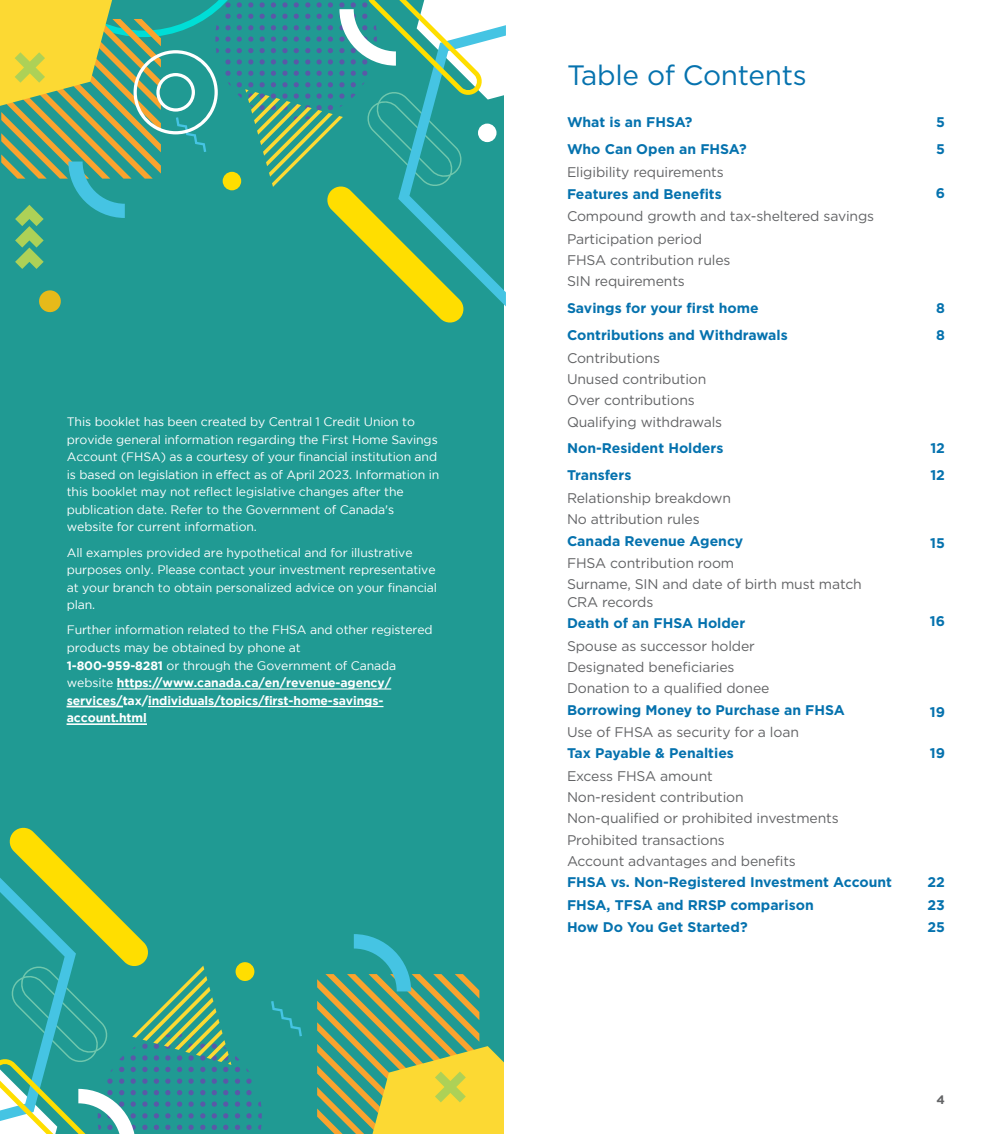
<style>
.page{position:relative;width:1008px;height:1134px;background:#fff}
.page>*{position:absolute;margin:0;border:0;box-sizing:border-box;transform-origin:0 0}
.t1{font:28px "Gotham";letter-spacing:-.01em;color:#0572ae}
.t2{font:14px/21.3px "Gotham";letter-spacing:-.01em;color:#636466}
.t3{font:700 14px/22.6px "Gotham";color:#0572ae}
.t4{font:12.25px/17.5px "Gotham";letter-spacing:-.01em;color:#fff}
.t5{font:700 12.25px "Gotham";color:#636466}
.s1{font-weight:700}
</style>
<div class="page">
<div style="left:0;top:0;width:504px;height:1134px;background:#209a93"></div>
<hr style="left:67px;top:724px;width:80px;height:1px;background:#fff">
<hr style="left:148px;top:706px;width:235px;height:1px;background:#fff">
<hr style="left:67px;top:706px;width:56px;height:1px;background:#fff">
<hr style="left:117px;top:689px;width:274px;height:1px;background:#fff">
<svg style="left:0;top:0;width:506px;height:323px"></svg>
<svg style="left:246px;top:1125px;width:6px;height:5px"></svg>
<svg style="left:246px;top:1113px;width:6px;height:6px"></svg>
<svg style="left:246px;top:1090px;width:6px;height:5px"></svg>
<svg style="left:246px;top:1101px;width:6px;height:6px"></svg>
<svg style="left:246px;top:1079px;width:6px;height:5px"></svg>
<svg style="left:258px;top:1113px;width:4px;height:6px"></svg>
<svg style="left:258px;top:1125px;width:3px;height:5px"></svg>
<svg style="left:258px;top:1102px;width:3px;height:5px"></svg>
<svg style="left:271px;top:1001px;width:31px;height:35px"></svg>
<div style="left:236px;top:962px;width:18px;height:19px;background:#ffde00;border-radius:50%"></div>
<svg style="left:317px;top:934px;width:187px;height:200px"></svg>
<svg style="left:0;top:827px;width:240px;height:307px"></svg>
<p class="t4" style="left:67px;top:413px;width:374px">This booklet has been created by Central 1 Credit Union to provide general information regarding the First Home Savings Account (FHSA) as a courtesy of your financial institution and is based on legislation in effect as of April 2023. Information in this booklet may not reflect legislative changes after the publication date. Refer to the Government of Canada's website for current information.</p>
<p class="t4" style="left:67px;top:543px;width:372px">All examples provided are hypothetical and for illustrative purposes only. Please contact your investment representative at your branch to obtain personalized advice on your financial plan.</p>
<p class="t4" style="left:67px;top:621px;width:367px">Further information related to the FHSA and other registered products may be obtained by phone at<br><span class="s1">1-800-959-8281</span> or through the Government of Canada website <span class="s1">https://www.canada.ca/en/revenue-agency/ services/tax/individuals/topics/first-home-savings&shy;account.html</span></p>
<h1 class="t1" style="left:567px;top:58px;width:241px">Table of Contents</h1>
<p class="t3" style="left:567px;top:111px;width:127px">What is an FHSA?</p>
<p class="t3" style="left:936px;top:111px;width:10px">5</p>
<p class="t3" style="left:567px;top:138px;width:181px">Who Can Open an FHSA?</p>
<p class="t3" style="left:936px;top:138px;width:10px">5</p>
<p class="t2" style="left:567px;top:161px;width:158px">Eligibility requirements</p>
<p class="t3" style="left:567px;top:182px;width:156px">Features and Benefits</p>
<p class="t2" style="left:567px;top:205px;width:309px">Compound growth and tax-sheltered savings<br>Participation period<br>FHSA contribution rules<br>SIN requirements</p>
<p class="t3" style="left:936px;top:182px;width:11px">6</p>
<p class="t3" style="left:567px;top:297px;width:193px">Savings for your first home</p>
<p class="t3" style="left:936px;top:297px;width:10px">8</p>
<p class="t3" style="left:567px;top:324px;width:222px">Contributions and Withdrawals</p>
<p class="t2" style="left:567px;top:347px;width:157px">Contributions<br>Unused contribution<br>Over contributions<br>Qualifying withdrawals</p>
<p class="t3" style="left:936px;top:324px;width:10px">8</p>
<p class="t3" style="left:567px;top:437px;width:158px">Non-Resident Holders</p>
<p class="t3" style="left:930px;top:437px;width:16px">12</p>
<p class="t3" style="left:567px;top:464px;width:66px">Transfers</p>
<p class="t2" style="left:567px;top:487px;width:166px">Relationship breakdown<br>No attribution rules</p>
<p class="t3" style="left:567px;top:529px;width:178px">Canada Revenue Agency</p>
<p class="t2" style="left:567px;top:552px;width:296px">FHSA contribution room<br>Surname, SIN and date of birth must match</p>
<p class="t2" style="left:567px;top:591px;width:88px">CRA records</p>
<p class="t3" style="left:567px;top:612px;width:180px">Death of an FHSA Holder</p>
<p class="t2" style="left:567px;top:635px;width:204px">Spouse as successor holder<br>Designated beneficiaries<br>Donation to a qualified donee</p>
<p class="t3" style="left:567px;top:698px;width:279px">Borrowing Money to Purchase an FHSA</p>
<p class="t2" style="left:567px;top:721px;width:233px">Use of FHSA as security for a loan</p>
<p class="t3" style="left:567px;top:742px;width:168px">Tax Payable &amp; Penalties</p>
<p class="t2" style="left:567px;top:765px;width:273px">Excess FHSA amount<br>Non-resident contribution<br>Non-qualified or prohibited investments<br>Prohibited transactions<br>Account advantages and benefits</p>
<p class="t3" style="left:567px;top:871px;width:327px">FHSA vs. Non-Registered Investment Account<br>FHSA, TFSA and RRSP comparison<br>How Do You Get Started?</p>
<p class="t3" style="left:930px;top:464px;width:16px">12</p>
<p class="t3" style="left:930px;top:532px;width:16px">15</p>
<p class="t3" style="left:930px;top:609px;width:17px">16</p>
<p class="t3" style="left:930px;top:701px;width:17px">19</p>
<p class="t3" style="left:930px;top:742px;width:17px">19</p>
<p class="t3" style="left:927px;top:871px;width:19px;text-align:justify">22<br>23<br>25</p>
<p class="t5" style="left:937px;top:1091px;width:10px">4</p>
</div>
